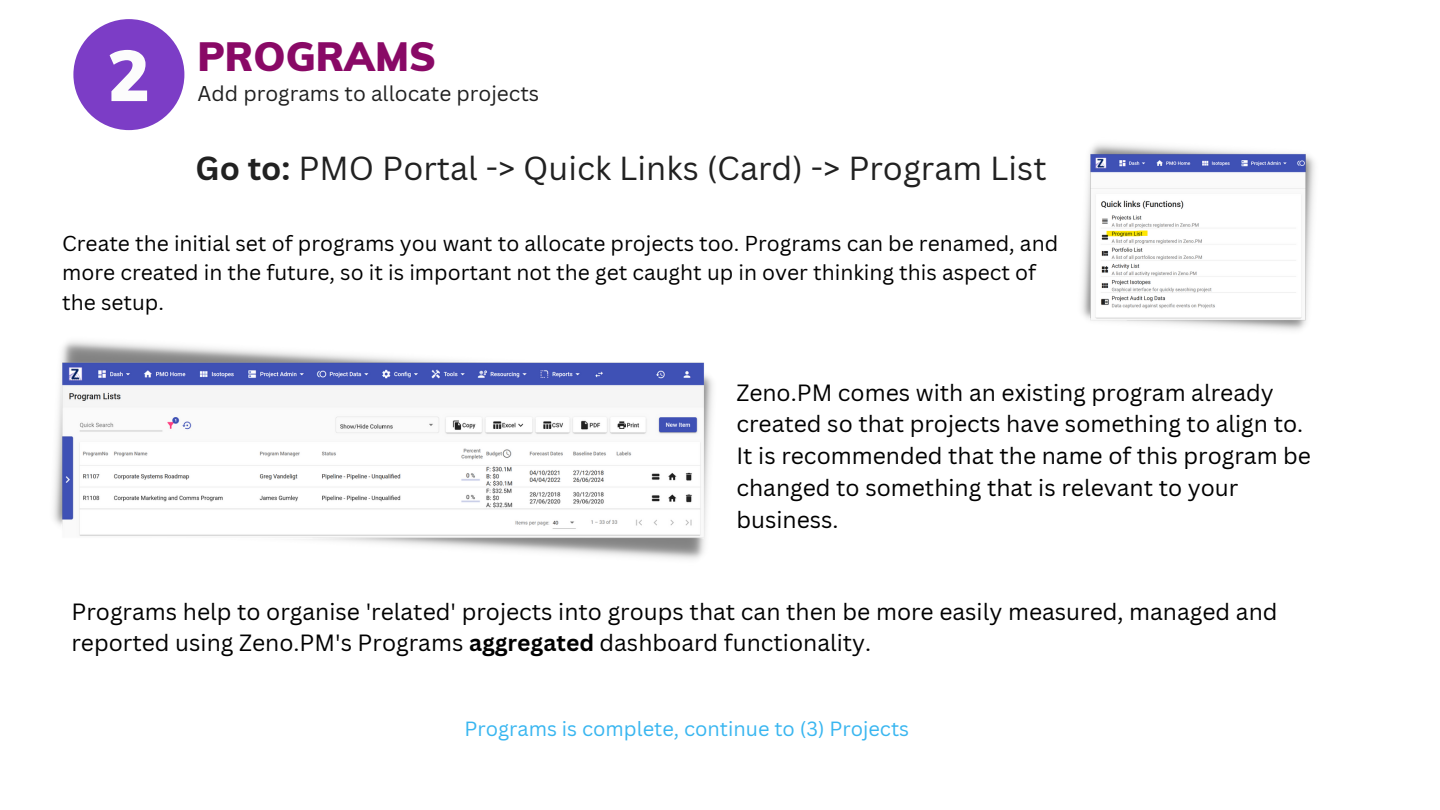
<style>
.page{position:relative;width:1440px;height:810px;background:#fff}
.page>*{position:absolute;margin:0;border:0;box-sizing:border-box;transform-origin:0 0}
.t1{font:900 71px "Muli";color:#fcfcfc}
.t2{font:900 40px "Muli";color:#890966}
.t3{font:32.4px "Canva Sans";color:#212121}
.t4{font:22.9px/31.9px "Canva Sans";color:#000}
.t5{font:21px/29.2px "Canva Sans";color:#000}
.t6{font:20.8px "Canva Sans";color:#212121}
.t7{font:20px "Canva Sans";color:#39b6f0}
.s1{font-weight:700}
</style>
<div class="page">
<div style="left:73px;top:19px;width:111px;height:111px;background:#7c3dc6;border-radius:50%"></div>
<img style="left:1081px;top:144px;width:234px;height:187px">
<img style="left:53px;top:341px;width:660px;height:219px">
<h1 class="t1" style="left:107px;top:30px;width:44px">2</h1>
<h2 class="t2" style="left:198px;top:31px;width:240px">PROGRAMS</h2>
<p class="t6" style="left:198px;top:78px;width:343px">Add programs to allocate projects</p>
<h3 class="t3" style="left:196px;top:145px;width:853px"><span class="s1">Go to:</span> PMO Portal -&gt; Quick Links (Card) -&gt; Program List</h3>
<p class="t5" style="left:62px;top:228px;width:998px">Create the initial set of programs you want to allocate projects too. Programs can be renamed, and more created in the future, so it is important not the get caught up in over thinking this aspect of the setup.</p>
<p class="t4" style="left:736px;top:376px;width:576px">Zeno.PM comes with an existing program already created so that projects have something to align to.<br>It is recommended that the name of this program be changed to something that is relevant to your business.</p>
<p class="t4" style="left:71px;top:595px;width:1208px;line-height:31.5px">Programs help to organise 'related' projects into groups that can then be more easily measured, managed and reported using Zeno.PM's Programs <span class="s1">aggregated</span> dashboard functionality.</p>
<p class="t7" style="left:465px;top:715px;width:446px">Programs is complete, continue to (3) Projects</p>
</div>
